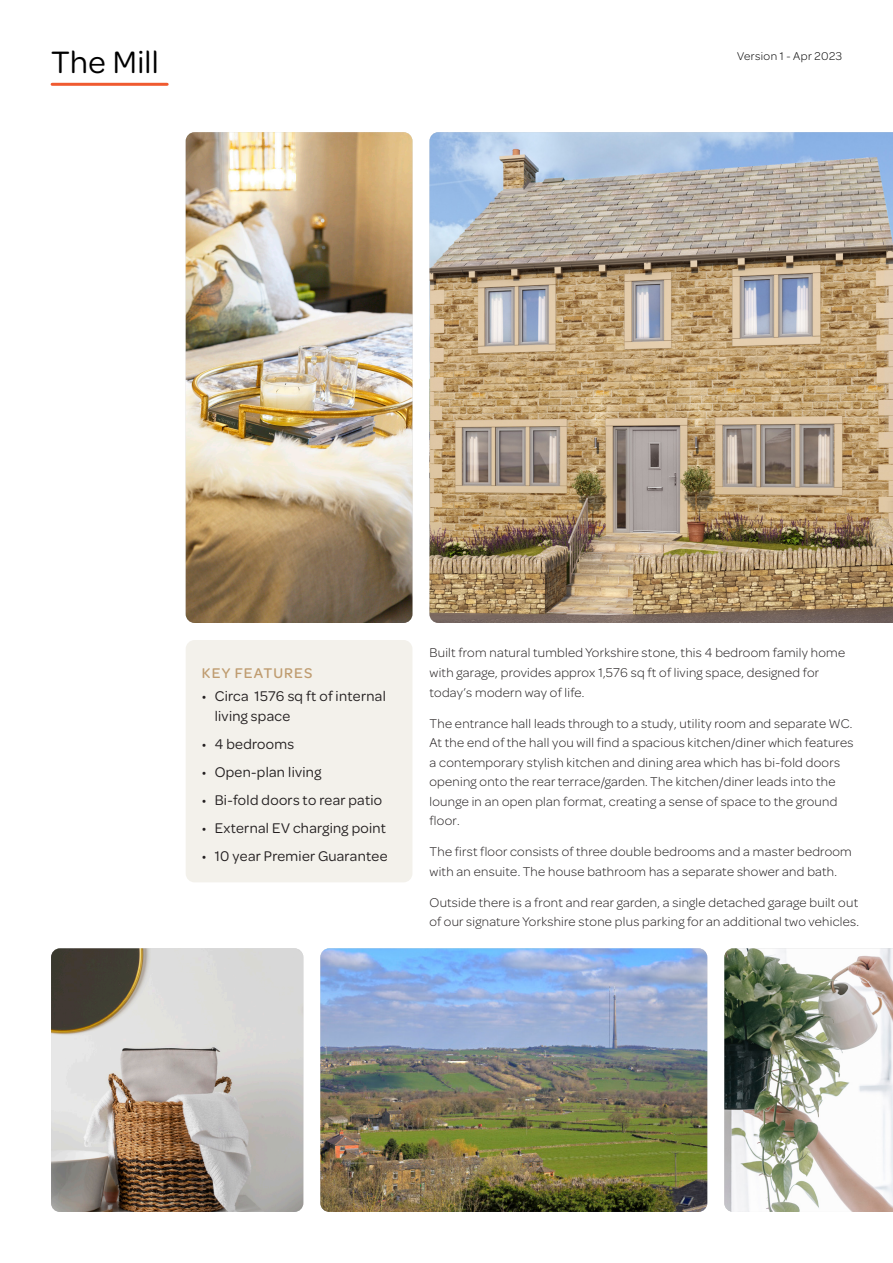
<style>
.page{position:relative;width:893px;height:1263px;background:#fff}
.page>*{position:absolute;margin:0;border:0;box-sizing:border-box;transform-origin:0 0}
.Sub_Heading_Black{font:33px "Omnes";letter-spacing:.015em;color:#000}
.t1{font:15px/19.5px "Omnes";letter-spacing:.02em;color:#231f20}
.All-caps_Intro_Sub_H{font:500 15px "Omnes";letter-spacing:.075em;color:#bf9c70}
.Body_copy_-_Black{font:300 13.5px/19.5px "Omnes";letter-spacing:.02em;color:#231f20}
.t2{font:300 12px "Omnes";letter-spacing:.035em;color:#000}
</style>
<div class="page">
<img style="left:429px;top:132px;width:464px;height:491px">
<img style="left:186px;top:132px;width:226px;height:491px">
<hr style="left:52px;top:83px;width:115px;height:3px;background:#f05a30">
<img style="left:51px;top:948px;width:252px;height:264px">
<img style="left:320px;top:948px;width:387px;height:264px">
<img style="left:724px;top:948px;width:169px;height:264px">
<div style="left:186px;top:640px;width:226px;height:242px;background:#f3f1eb;border-radius:9px"></div>
<p class="Sub_Heading_Black" style="left:51px;top:40px;width:109px">The Mill</p>
<p class="t2" style="left:737px;top:48px;width:106px">Version 1 - Apr 2023</p>
<p class="All-caps_Intro_Sub_H" style="left:202px;top:662px;width:112px">KEY FEATURES</p>
<p class="t1" style="left:215px;top:686px;width:173px;text-indent:-13px">• Circa 1576 sq ft of internal living space</p>
<p class="t1" style="left:202px;top:733px;width:94px">• 4 bedrooms</p>
<p class="t1" style="left:202px;top:761px;width:121px">• Open-plan living</p>
<p class="t1" style="left:202px;top:789px;width:182px">• Bi-fold doors to rear patio</p>
<p class="t1" style="left:202px;top:817px;width:186px">• External EV charging point</p>
<p class="t1" style="left:202px;top:845px;width:187px">• 10 year Premier Guarantee</p>
<p class="Body_copy_-_Black" style="left:429px;top:642px;width:417px">Built from natural tumbled Yorkshire stone, this 4 bedroom family home with garage, provides approx 1,576 sq ft of living space, designed for today’s modern way of life.</p>
<p class="Body_copy_-_Black" style="left:429px;top:712px;width:425px">The entrance hall leads through to a study, utility room and separate WC.<br>At the end of the hall you will find a spacious kitchen/diner which features a contemporary stylish kitchen and dining area which has bi-fold doors opening onto the rear terrace/garden. The kitchen/diner leads into the lounge in an open plan format, creating a sense of space to the ground floor.</p>
<p class="Body_copy_-_Black" style="left:429px;top:841px;width:424px">The first floor consists of three double bedrooms and a master bedroom with an ensuite. The house bathroom has a separate shower and bath.</p>
<p class="Body_copy_-_Black" style="left:429px;top:891px;width:431px">Outside there is a front and rear garden, a single detached garage built out of our signature Yorkshire stone plus parking for an additional two vehicles.</p>
</div>
